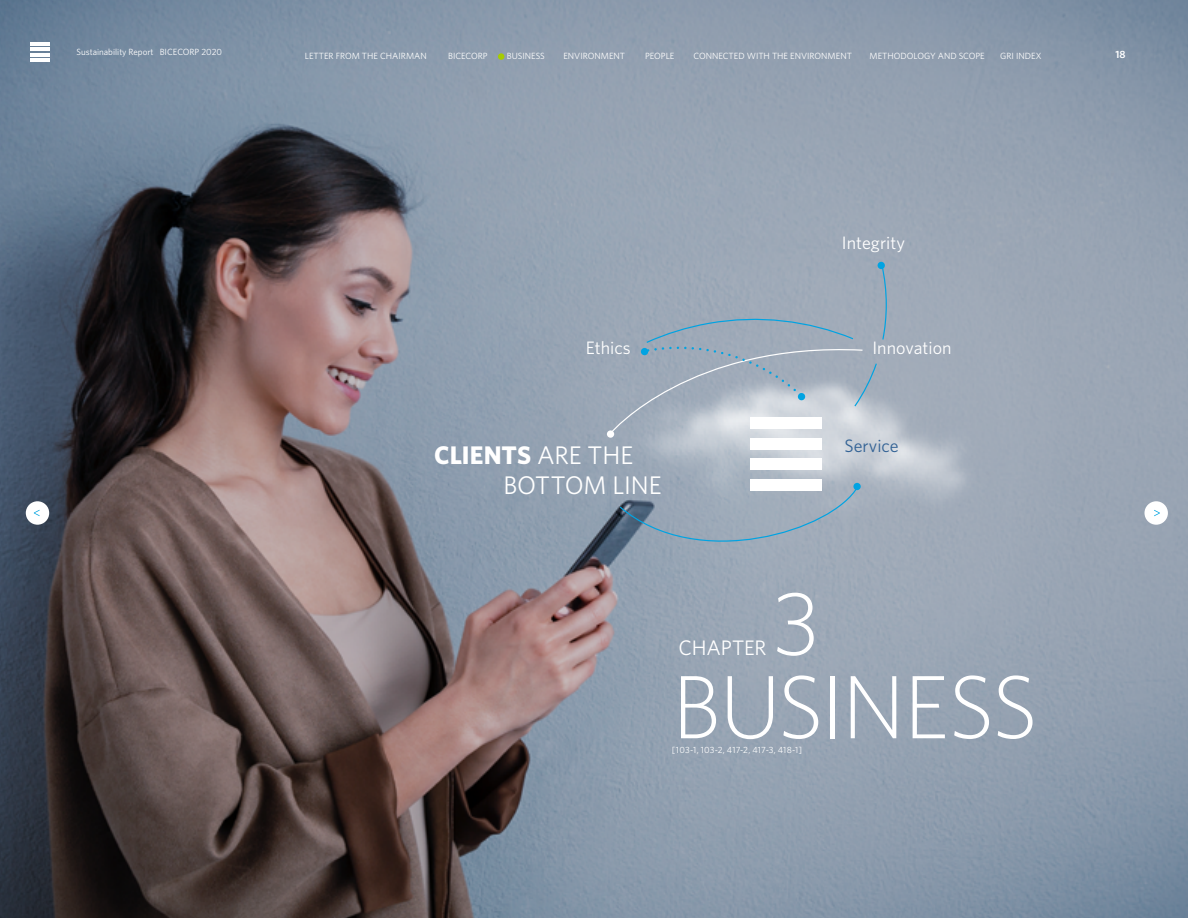
<style>
.page{position:relative;width:1188px;height:918px;background:#fff}
.page>*{position:absolute;margin:0;border:0;box-sizing:border-box;transform-origin:0 0}
.t1{font:300 90px "Whitney HTF";letter-spacing:-.025em;color:#fff}
.t2{font:25.5px/30px "Whitney HTF";letter-spacing:-.005em;color:#fff}
.t3{font:21px "Whitney HTF";letter-spacing:-.005em;color:#fff}
.t4{font:18px "Whitney HTF";color:#fff}
.t5{font:18px "Whitney HTF";color:#326295}
.t6{font:600 10.5px "Whitney HTF";color:#fff}
.t7{font:9px "Whitney HTF";color:#fff}
.s1{font-weight:700}
</style>
<div class="page">
<img style="left:0;top:0;width:1188px;height:918px">
<div style="left:750px;top:438px;width:72px;height:12px;background:#fff"></div>
<div style="left:750px;top:459px;width:72px;height:11px;background:#fff"></div>
<div style="left:750px;top:479px;width:72px;height:12px;background:#fff"></div>
<svg style="left:611px;top:263px;width:276px;height:170px;background:#a6b2bf"></svg>
<div style="left:878px;top:262px;width:7px;height:7px;background:#00a3e2;border-radius:50%"></div>
<div style="left:607px;top:430px;width:7px;height:8px;background:#fff;border-radius:50%"></div>
<div style="left:641px;top:348px;width:7px;height:7px;background:#00a3e2;border-radius:50%"></div>
<div style="left:798px;top:393px;width:7px;height:7px;background:#00a3e2;border-radius:50%"></div>
<svg style="left:618px;top:485px;width:242px;height:88px;background:#98a7b6"></svg>
<div style="left:853px;top:483px;width:8px;height:7px;background:#00a3e2;border-radius:50%"></div>
<div style="left:498px;top:53px;width:6px;height:7px;background:#a6cc00;border-radius:50%"></div>
<hr style="left:30px;top:42px;width:19px;height:3px;background:#fff">
<hr style="left:30px;top:48px;width:19px;height:3px;background:#fff">
<hr style="left:30px;top:53px;width:19px;height:3px;background:#fff">
<hr style="left:30px;top:59px;width:19px;height:3px;background:#fff">
<div style="left:1145px;top:501px;width:23px;height:24px;background:#fff;border-radius:50%"></div>
<svg style="left:1154px;top:510px;width:6px;height:6px"></svg>
<div style="left:26px;top:501px;width:23px;height:24px;background:#fff;border-radius:50%"></div>
<svg style="left:34px;top:510px;width:6px;height:6px"></svg>
<p class="t7" style="left:76px;top:46px;width:147px">Sustainability Report BICECORP 2020</p>
<p class="t7" style="left:305px;top:51px;width:123px">LETTER FROM THE CHAIRMAN</p>
<p class="t7" style="left:448px;top:51px;width:41px">BICECORP</p>
<p class="t7" style="left:507px;top:51px;width:40px">BUSINESS</p>
<p class="t7" style="left:563px;top:51px;width:63px">ENVIRONMENT</p>
<p class="t7" style="left:645px;top:51px;width:31px">PEOPLE</p>
<p class="t7" style="left:694px;top:51px;width:160px">CONNECTED WITH THE ENVIRONMENT</p>
<p class="t7" style="left:870px;top:51px;width:117px">METHODOLOGY AND SCOPE</p>
<p class="t7" style="left:1000px;top:51px;width:43px">GRI INDEX</p>
<p class="t6" style="left:1116px;top:48px;width:12px">18</p>
<h3 class="t4" style="left:842px;top:232px;width:65px">Integrity</h3>
<h3 class="t4" style="left:586px;top:337px;width:47px">Ethics</h3>
<h3 class="t4" style="left:872px;top:337px;width:81px">Innovation</h3>
<h2 class="t2" style="left:503px;top:439px;width:160px;text-indent:-69px"><span class="s1">CLIENTS</span> ARE THE<br>BOTTOM LINE</h2>
<h3 class="t5" style="left:845px;top:435px;width:56px">Service</h3>
<h3 class="t3" style="left:678px;top:635px;width:90px">CHAPTER</h3>
<h1 class="t1" style="left:772px;top:571px;width:49px">3</h1>
<h1 class="t1" style="left:672px;top:655px;width:367px">BUSINESS</h1>
<p class="t7" style="left:672px;top:745px;width:132px">[103-1, 103-2, 417-2, 417-3, 418-1]</p>
</div>
